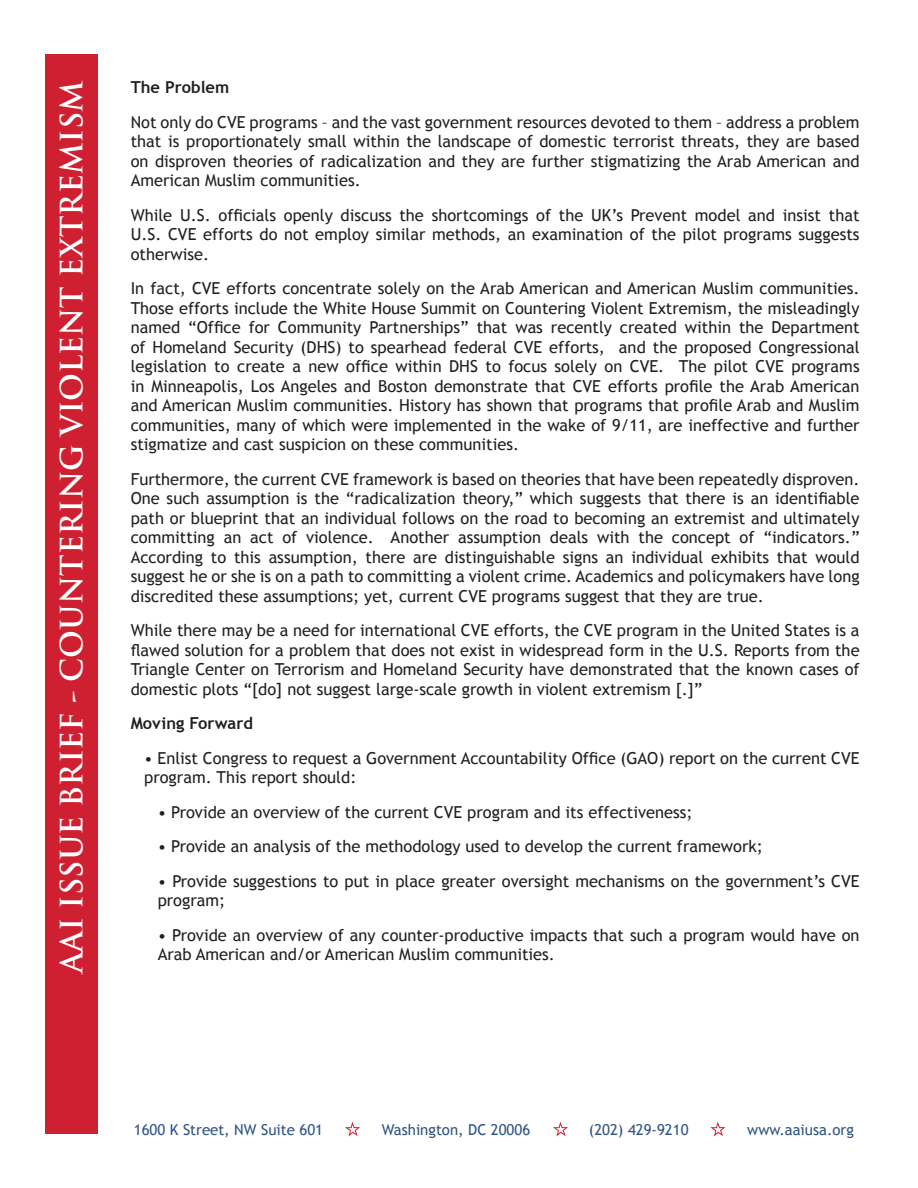
<style>
.page{position:relative;width:918px;height:1188px;background:#fff}
.page>*{position:absolute;margin:0;border:0;box-sizing:border-box;transform-origin:0 0}
.t1{font:700 30px "Trajan Pro";color:#fff}
.t2{font:16.5px/19.5px "Trebuchet MS";color:#231f20;text-align:justify}
.t3{font:700 16.5px "Trebuchet MS";color:#231f20}
.t4{font:15px "Trebuchet MS";color:#2f5483}
</style>
<div class="page">
<div style="left:45px;top:54px;width:53px;height:1080px;background:#cf2031"></div>
<svg style="left:345px;top:1122px;width:15px;height:14px"></svg>
<svg style="left:553px;top:1122px;width:15px;height:14px"></svg>
<svg style="left:710px;top:1122px;width:15px;height:14px"></svg>
<h1 class="t1" style="left:53px;top:973px;width:894px;rotate:-90deg">AAI ISSUE BRIEF - COUNTERING VIOLENT EXTREMISM</h1>
<p class="t3" style="left:131px;top:77px;width:100px">The Problem</p>
<p class="t2" style="left:131px;top:112px;width:731px">Not only do CVE programs – and the vast government resources devoted to them – address a problem that is proportionately small within the landscape of domestic terrorist threats, they are based on disproven theories of radicalization and they are further stigmatizing the Arab American and American Muslim communities.</p>
<p class="t2" style="left:131px;top:205px;width:730px">While U.S. officials openly discuss the shortcomings of the UK’s Prevent model and insist that U.S. CVE efforts do not employ similar methods, an examination of the pilot programs suggests otherwise.</p>
<p class="t2" style="left:131px;top:279px;width:731px">In fact, CVE efforts concentrate solely on the Arab American and American Muslim communities.<br>Those efforts include the White House Summit on Countering Violent Extremism, the misleadingly named “Office for Community Partnerships” that was recently created within the Department of Homeland Security (DHS) to spearhead federal CVE efforts, and the proposed Congressional legislation to create a new office within DHS to focus solely on CVE. The pilot CVE programs in Minneapolis, Los Angeles and Boston demonstrate that CVE efforts profile the Arab American and American Muslim communities. History has shown that programs that profile Arab and Muslim communities, many of which were implemented in the wake of 9/11, are ineffective and further stigmatize and cast suspicion on these communities.</p>
<p class="t2" style="left:131px;top:469px;width:730px">Furthermore, the current CVE framework is based on theories that have been repeatedly disproven.<br>One such assumption is the “radicalization theory,” which suggests that there is an identifiable path or blueprint that an individual follows on the road to becoming an extremist and ultimately committing an act of violence. Another assumption deals with the concept of “indicators.” According to this assumption, there are distinguishable signs an individual exhibits that would suggest he or she is on a path to committing a violent crime. Academics and policymakers have long discredited these assumptions; yet, current CVE programs suggest that they are true.</p>
<p class="t2" style="left:131px;top:621px;width:730px">While there may be a need for international CVE efforts, the CVE program in the United States is a flawed solution for a problem that does not exist in widespread form in the U.S. Reports from the Triangle Center on Terrorism and Homeland Security have demonstrated that the known cases of domestic plots “[do] not suggest large-scale growth in violent extremism [.]”</p>
<p class="t3" style="left:131px;top:713px;width:124px">Moving Forward</p>
<p class="t2" style="left:144px;top:748px;width:717px">• Enlist Congress to request a Government Accountability Office (GAO) report on the current CVE program. This report should:</p>
<p class="t2" style="left:158px;top:802px;width:536px">• Provide an overview of the current CVE program and its effectiveness;</p>
<p class="t2" style="left:158px;top:837px;width:607px">• Provide an analysis of the methodology used to develop the current framework;</p>
<p class="t2" style="left:158px;top:871px;width:703px">• Provide suggestions to put in place greater oversight mechanisms on the government’s CVE program;</p>
<p class="t2" style="left:158px;top:925px;width:703px">• Provide an overview of any counter-productive impacts that such a program would have on<br>Arab American and/or American Muslim communities.</p>
<p class="t4" style="left:134px;top:1121px;width:191px">1600 K Street, NW Suite 601</p>
<p class="t4" style="left:382px;top:1121px;width:150px">Washington, DC 20006</p>
<p class="t4" style="left:589px;top:1121px;width:101px">(202) 429-9210</p>
<p class="t4" style="left:747px;top:1121px;width:108px">www.aaiusa.org</p>
</div>
